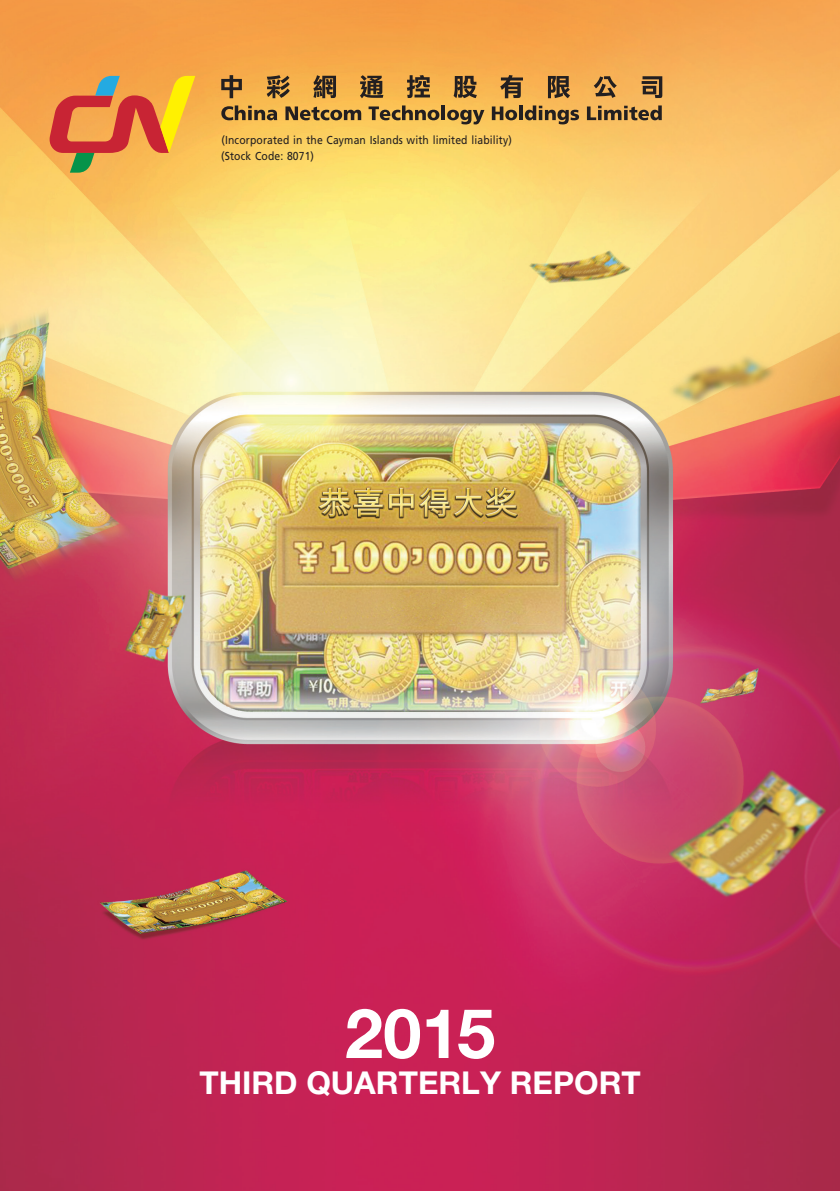
<style>
.page{position:relative;width:840px;height:1191px;background:#fff}
.page>*{position:absolute;margin:0;border:0;box-sizing:border-box;transform-origin:0 0}
.t1{font:700 68.8px "Helvetica Neue LT Std";color:#fff}
.t2{font:700 31.6px "Helvetica Neue LT Std";color:#fff}
.t3{font:11.6px/16px "Frutiger LT Std";letter-spacing:.015em;color:#231f20;scale:.9 1}
</style>
<div class="page">
<img style="left:0;top:0;width:839px;height:1191px">
<svg style="left:221px;top:75px;width:21px;height:23px"></svg>
<svg style="left:266px;top:75px;width:23px;height:23px"></svg>
<svg style="left:313px;top:75px;width:23px;height:23px"></svg>
<svg style="left:360px;top:75px;width:23px;height:23px"></svg>
<svg style="left:406px;top:75px;width:23px;height:23px"></svg>
<svg style="left:453px;top:76px;width:23px;height:22px"></svg>
<svg style="left:500px;top:75px;width:22px;height:23px"></svg>
<svg style="left:547px;top:76px;width:22px;height:22px"></svg>
<svg style="left:593px;top:76px;width:23px;height:22px"></svg>
<svg style="left:641px;top:76px;width:21px;height:22px"></svg>
<svg style="left:221px;top:105px;width:56px;height:15px"></svg>
<svg style="left:285px;top:106px;width:76px;height:14px"></svg>
<svg style="left:368px;top:105px;width:71px;height:15px"></svg>
<svg style="left:447px;top:110px;width:37px;height:14px"></svg>
<svg style="left:491px;top:106px;width:26px;height:14px"></svg>
<svg style="left:524px;top:105px;width:54px;height:19px"></svg>
<svg style="left:586px;top:105px;width:75px;height:15px"></svg>
<hr style="left:441px;top:105px;width:4px;height:15px;background:#231f20">
<hr style="left:519px;top:105px;width:3px;height:15px;background:#231f20">
<svg style="left:50px;top:76px;width:145px;height:97px"></svg>
<p class="t3" style="left:221px;top:132px;width:324px">(Incorporated in the Cayman Islands with limited liability) (Stock Code: 8071)</p>
<h1 class="t1" style="left:344px;top:991px;width:152px">2015</h1>
<h2 class="t2" style="left:199px;top:1063px;width:442px">THIRD QUARTERLY REPORT</h2>
</div>
